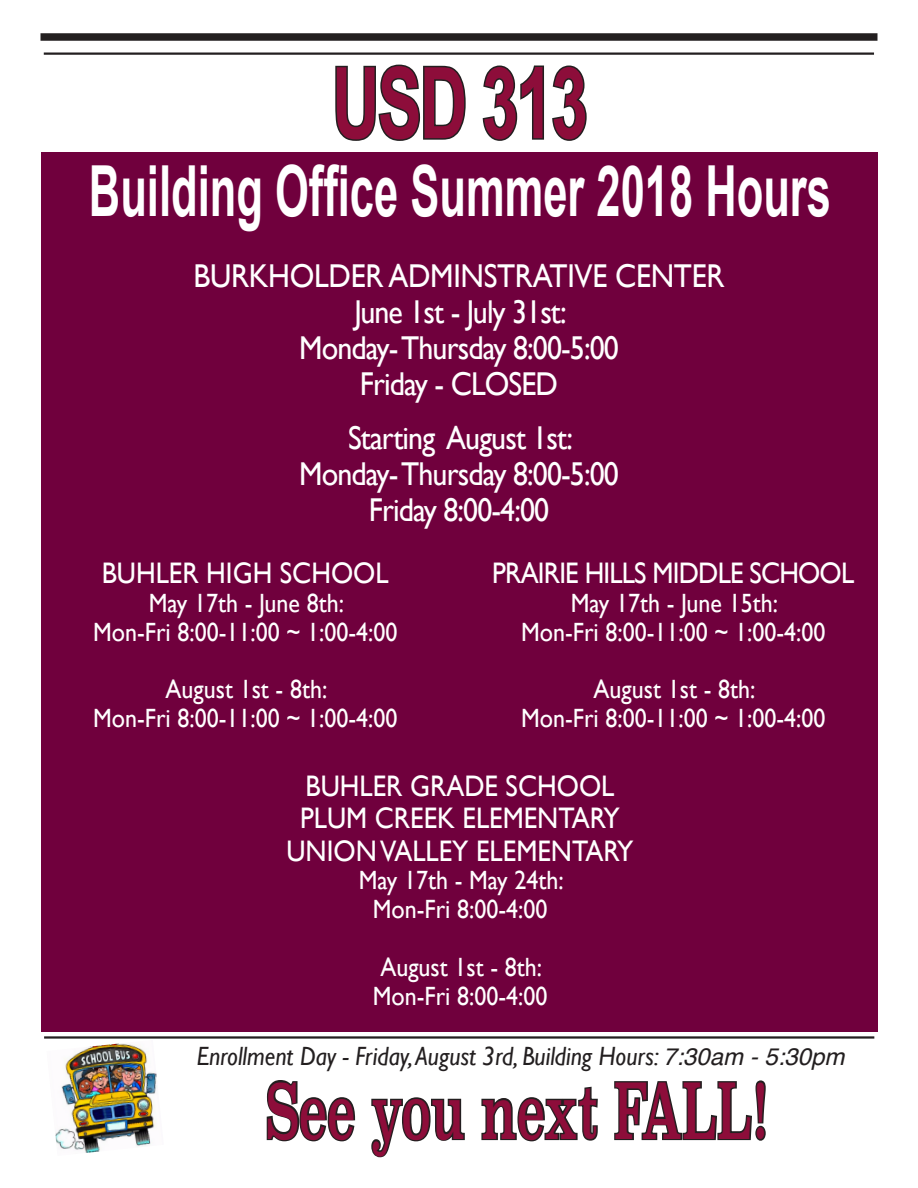
<style>
.page{position:relative;width:918px;height:1188px;background:#fff}
.page>*{position:absolute;margin:0;border:0;box-sizing:border-box;transform-origin:0 0}
.t1{font:700 99px "Arial";letter-spacing:-.03em;color:#8d0d3a;scale:.67 1}
.t2{font:75.3px "Superclarendon";color:#8d0d3a;scale:.62 1}
.t3{font:700 70.5px "Arial";color:#fff;scale:.62 1}
.t4{font:33px "Gill Sans";letter-spacing:-.03em;color:#fff;scale:.91 1}
.t5{font:33px "Gill Sans";letter-spacing:-.01em;color:#fff;scale:.91 1}
.t6{font:29.7px "Gill Sans";color:#fff;scale:.91 1}
.t7{font:29.7px "Gill Sans";letter-spacing:-.03em;color:#fff;scale:.91 1}
.t8{font:26.4px "Gill Sans";color:#fff;scale:.91 1}
.t9{font:italic 26.4px "Gill Sans";color:#231f20;scale:.91 1}
.s1{font-family:"Helvetica";font-size:24px}
</style>
<div class="page">
<div style="left:41px;top:152px;width:837px;height:879px;background:#70003d"></div>
<svg style="left:335px;top:64px;width:131px;height:77px"></svg>
<svg style="left:482px;top:65px;width:105px;height:76px"></svg>
<img style="left:55px;top:1043px;width:102px;height:110px">
<div style="left:40px;top:33px;width:838px;height:8px;background:#231f20"></div>
<hr style="left:44px;top:52px;width:830px;height:3px;background:#231f20">
<svg style="left:266px;top:1080px;width:90px;height:62px"></svg>
<svg style="left:371px;top:1097px;width:94px;height:61px"></svg>
<svg style="left:481px;top:1086px;width:117px;height:56px"></svg>
<svg style="left:614px;top:1080px;width:152px;height:61px"></svg>
<hr style="left:44px;top:1036px;width:830px;height:3px;background:#231f20">
<p class="t1" style="left:332px;top:37px;width:383px">USD 313</p>
<p class="t3" style="left:89px;top:144px;width:1198px">Building Office Summer 2018 Hours</p>
<p class="t5" style="left:194px;top:257px;width:585px">BURKHOLDER ADMINSTRATIVE CENTER</p>
<p class="t4" style="left:354px;top:293px;width:235px">June 1st - July 31st:</p>
<p class="t4" style="left:299px;top:329px;width:353px">Monday- Thursday 8:00-5:00</p>
<p class="t4" style="left:360px;top:365px;width:219px">Friday - CLOSED</p>
<p class="t4" style="left:348px;top:419px;width:249px">Starting August 1st:</p>
<p class="t4" style="left:299px;top:455px;width:353px">Monday- Thursday 8:00-5:00</p>
<p class="t4" style="left:369px;top:491px;width:200px">Friday 8:00-4:00</p>
<p class="t6" style="left:102px;top:556px;width:317px">BUHLER HIGH SCHOOL</p>
<p class="t8" style="left:149px;top:588px;width:216px">May 17th - June 8th:</p>
<p class="t8" style="left:93px;top:617px;width:336px">Mon-Fri 8:00-11:00 ~ 1:00-4:00</p>
<p class="t8" style="left:166px;top:674px;width:179px">August 1st - 8th:</p>
<p class="t8" style="left:93px;top:703px;width:336px">Mon-Fri 8:00-11:00 ~ 1:00-4:00</p>
<p class="t7" style="left:492px;top:556px;width:399px">PRAIRIE HILLS MIDDLE SCHOOL</p>
<p class="t8" style="left:571px;top:588px;width:229px">May 17th - June 15th:</p>
<p class="t8" style="left:521px;top:617px;width:336px">Mon-Fri 8:00-11:00 ~ 1:00-4:00</p>
<p class="t8" style="left:594px;top:674px;width:179px">August 1st - 8th:</p>
<p class="t8" style="left:521px;top:703px;width:336px">Mon-Fri 8:00-11:00 ~ 1:00-4:00</p>
<p class="t6" style="left:306px;top:768px;width:341px">BUHLER GRADE SCHOOL</p>
<p class="t6" style="left:300px;top:801px;width:353px">PLUM CREEK ELEMENTARY</p>
<p class="t6" style="left:286px;top:833px;width:383px">UNION VALLEY ELEMENTARY</p>
<p class="t8" style="left:359px;top:865px;width:226px">May 17th - May 24th:</p>
<p class="t8" style="left:373px;top:894px;width:193px">Mon-Fri 8:00-4:00</p>
<p class="t8" style="left:380px;top:951px;width:179px">August 1st - 8th:</p>
<p class="t8" style="left:373px;top:980px;width:193px">Mon-Fri 8:00-4:00</p>
<p class="t9" style="left:197px;top:1040px;width:713px">Enrollment Day - Friday, August 3rd, Building Hours: <span class="s1">7:30am - 5:30pm</span></p>
<p class="t2" style="left:266px;top:1060px;width:813px">See you next FALL!</p>
</div>
